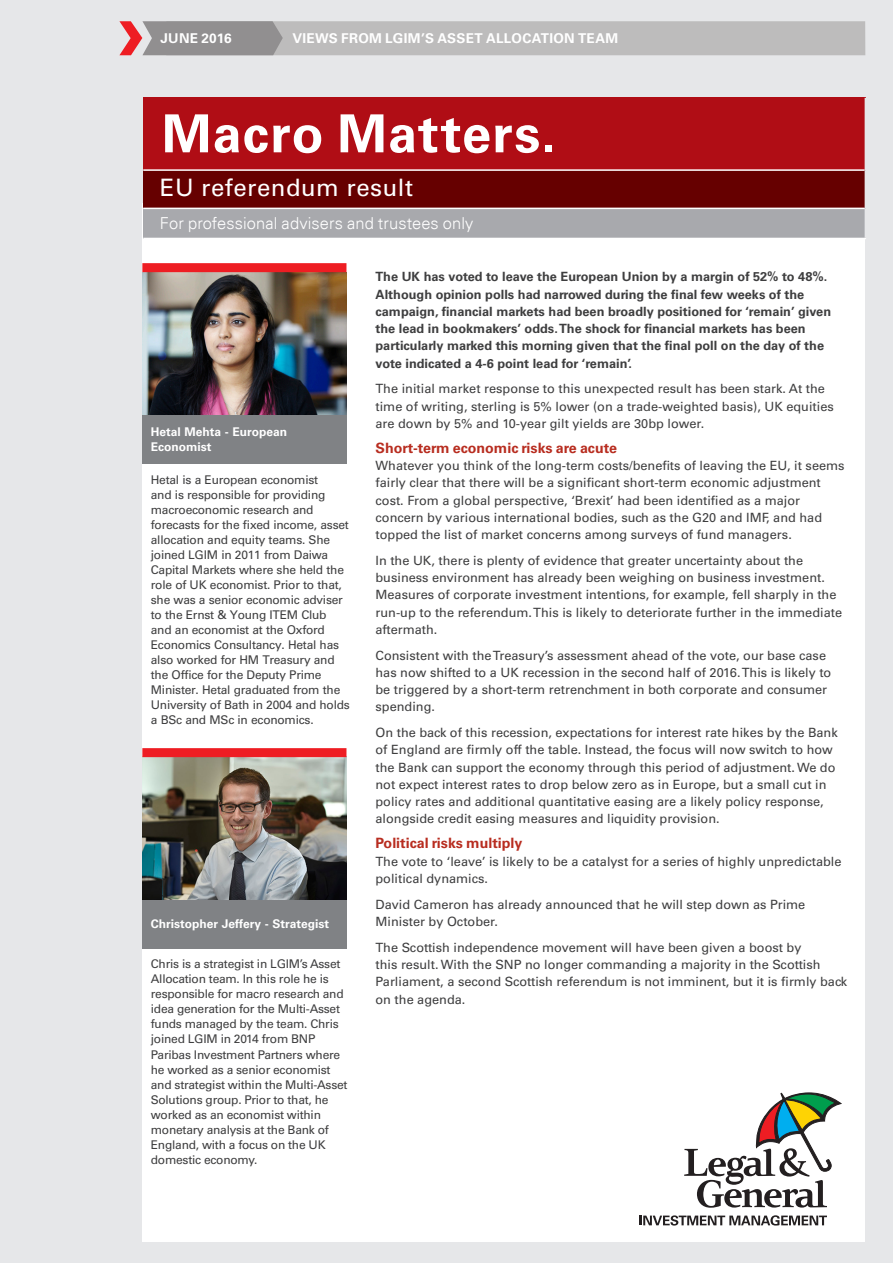
<style>
.page{position:relative;width:893px;height:1263px;background:#e6e7e9}
.page>*{position:absolute;margin:0;border:0;box-sizing:border-box;transform-origin:0 0}
.Main_Fund_Sub_Headin{font:700 52.5px "Univers LT Std";letter-spacing:.02em;color:#fff}
.t1{font:24px "Univers LT Std";letter-spacing:.02em;color:#fff}
.First_Para_Article_B{font:300 16.5px "Univers LT";letter-spacing:.005em;color:#fff}
.Body_Sub_Heads{font:700 14.25px "Univers LT Std";color:#b82d20}
.First_Para_Article_B-2{font:700 13.5px "Univers LT Std";letter-spacing:.025em;color:#fff}
.Body_Text{font:12.75px/17.2px "Univers LT Std";color:#3e3e3f}
.Body_Text-2{font:700 12.75px/17.2px "Univers LT Std";color:#3e3e3f}
.Body_Text-3{font:12px/15px "Univers LT Std";letter-spacing:-.02em;color:#3e3e3f}
.t2{font:700 12px/15px "Univers LT Std";color:#fff}
</style>
<div class="page">
<div style="left:142px;top:204px;width:723px;height:1038px;background:#fff"></div>
<div style="left:143px;top:98px;width:722px;height:72px;background:#b00d15"></div>
<div style="left:143px;top:170px;width:722px;height:38px;background:#600"></div>
<div style="left:143px;top:208px;width:722px;height:30px;background:#a8a9ad"></div>
<hr style="left:143px;top:208px;width:722px;height:1px;background:#fff">
<hr style="left:143px;top:238px;width:723px;height:1px;background:#fff">
<hr style="left:143px;top:169px;width:722px;height:2px;background:#fff">
<svg style="left:684px;top:1093px;width:157px;height:115px"></svg>
<svg style="left:640px;top:1215px;width:187px;height:10px"></svg>
<svg style="left:119px;top:21px;width:746px;height:34px;background:#b7b2b3"></svg>
<img style="left:142px;top:272px;width:204px;height:143px">
<div style="left:142px;top:415px;width:204px;height:49px;background:#808285"></div>
<img style="left:142px;top:757px;width:204px;height:143px">
<div style="left:142px;top:748px;width:204px;height:9px;background:#ee1d23"></div>
<div style="left:142px;top:900px;width:204px;height:48px;background:#808285"></div>
<div style="left:142px;top:263px;width:204px;height:9px;background:#ee1d23"></div>
<p class="First_Para_Article_B-2" style="left:161px;top:30px;width:73px">JUNE 2016</p>
<p class="First_Para_Article_B-2" style="left:292px;top:30px;width:327px">VIEWS FROM LGIM’S ASSET ALLOCATION TEAM</p>
<p class="Main_Fund_Sub_Headin" style="left:162px;top:103px;width:396px">Macro Matters.</p>
<p class="t1" style="left:160px;top:174px;width:255px">EU referendum result</p>
<p class="First_Para_Article_B" style="left:160px;top:213px;width:315px">For professional advisers and trustees only</p>
<p class="t2" style="left:151px;top:425px;width:138px">Hetal Mehta - European<br>Economist</p>
<p class="Body_Text-3" style="left:151px;top:472px;width:201px">Hetal is a European economist<br>and is responsible for providing macroeconomic research and forecasts for the fixed income, asset allocation and equity teams. She joined LGIM in 2011 from Daiwa<br>Capital Markets where she held the role of UK economist. Prior to that, she was a senior economic adviser to the Ernst &amp; Young ITEM Club and an economist at the Oxford<br>Economics Consultancy. Hetal has also worked for HM Treasury and the Office for the Deputy Prime<br>Minister. Hetal graduated from the<br>University of Bath in 2004 and holds a BSc and MSc in economics.</p>
<p class="t2" style="left:151px;top:917px;width:180px">Christopher Jeffery - Strategist</p>
<p class="Body_Text-3" style="left:151px;top:957px;width:198px">Chris is a strategist in LGIM’s Asset<br>Allocation team. In this role he is responsible for macro research and idea generation for the Multi-Asset funds managed by the team. Chris joined LGIM in 2014 from BNP<br>Paribas Investment Partners where he worked as a senior economist and strategist within the Multi-Asset<br>Solutions group. Prior to that, he worked as an economist within monetary analysis at the Bank of<br>England, with a focus on the UK domestic economy.</p>
<p class="Body_Text-2" style="left:375px;top:268px;width:457px">The UK has voted to leave the European Union by a margin of 52% to 48%.<br>Although opinion polls had narrowed during the final few weeks of the campaign, financial markets had been broadly positioned for ‘remain’ given the lead in bookmakers’ odds. The shock for financial markets has been particularly marked this morning given that the final poll on the day of the vote indicated a 4-6 point lead for ‘remain’.</p>
<p class="Body_Text" style="left:375px;top:380px;width:460px">The initial market response to this unexpected result has been stark. At the time of writing, sterling is 5% lower (on a trade-weighted basis), UK equities are down by 5% and 10-year gilt yields are 30bp lower.</p>
<p class="Body_Sub_Heads" style="left:375px;top:439px;width:243px">Short-term economic risks are acute</p>
<p class="Body_Text" style="left:375px;top:457px;width:471px">Whatever you think of the long-term costs/benefits of leaving the EU, it seems fairly clear that there will be a significant short-term economic adjustment cost. From a global perspective, ‘Brexit’ had been identified as a major concern by various international bodies, such as the G20 and IMF, and had topped the list of market concerns among surveys of fund managers.</p>
<p class="Body_Text" style="left:375px;top:552px;width:468px">In the UK, there is plenty of evidence that greater uncertainty about the business environment has already been weighing on business investment.<br>Measures of corporate investment intentions, for example, fell sharply in the run-up to the referendum. This is likely to deteriorate further in the immediate aftermath.</p>
<p class="Body_Text" style="left:375px;top:647px;width:457px">Consistent with the Treasury’s assessment ahead of the vote, our base case has now shifted to a UK recession in the second half of 2016. This is likely to be triggered by a short-term retrenchment in both corporate and consumer spending.</p>
<p class="Body_Text" style="left:375px;top:724px;width:464px">On the back of this recession, expectations for interest rate hikes by the Bank of England are firmly off the table. Instead, the focus will now switch to how the Bank can support the economy through this period of adjustment. We do not expect interest rates to drop below zero as in Europe, but a small cut in policy rates and additional quantitative easing are a likely policy response, alongside credit easing measures and liquidity provision.</p>
<p class="Body_Sub_Heads" style="left:375px;top:835px;width:148px">Political risks multiply</p>
<p class="Body_Text" style="left:375px;top:853px;width:467px">The vote to ‘leave’ is likely to be a catalyst for a series of highly unpredictable political dynamics.</p>
<p class="Body_Text" style="left:375px;top:896px;width:431px">David Cameron has already announced that he will step down as Prime<br>Minister by October.</p>
<p class="Body_Text" style="left:375px;top:939px;width:473px">The Scottish independence movement will have been given a boost by<br>this result. With the SNP no longer commanding a majority in the Scottish Parliament, a second Scottish referendum is not imminent, but it is firmly back on the agenda.</p>
</div>
